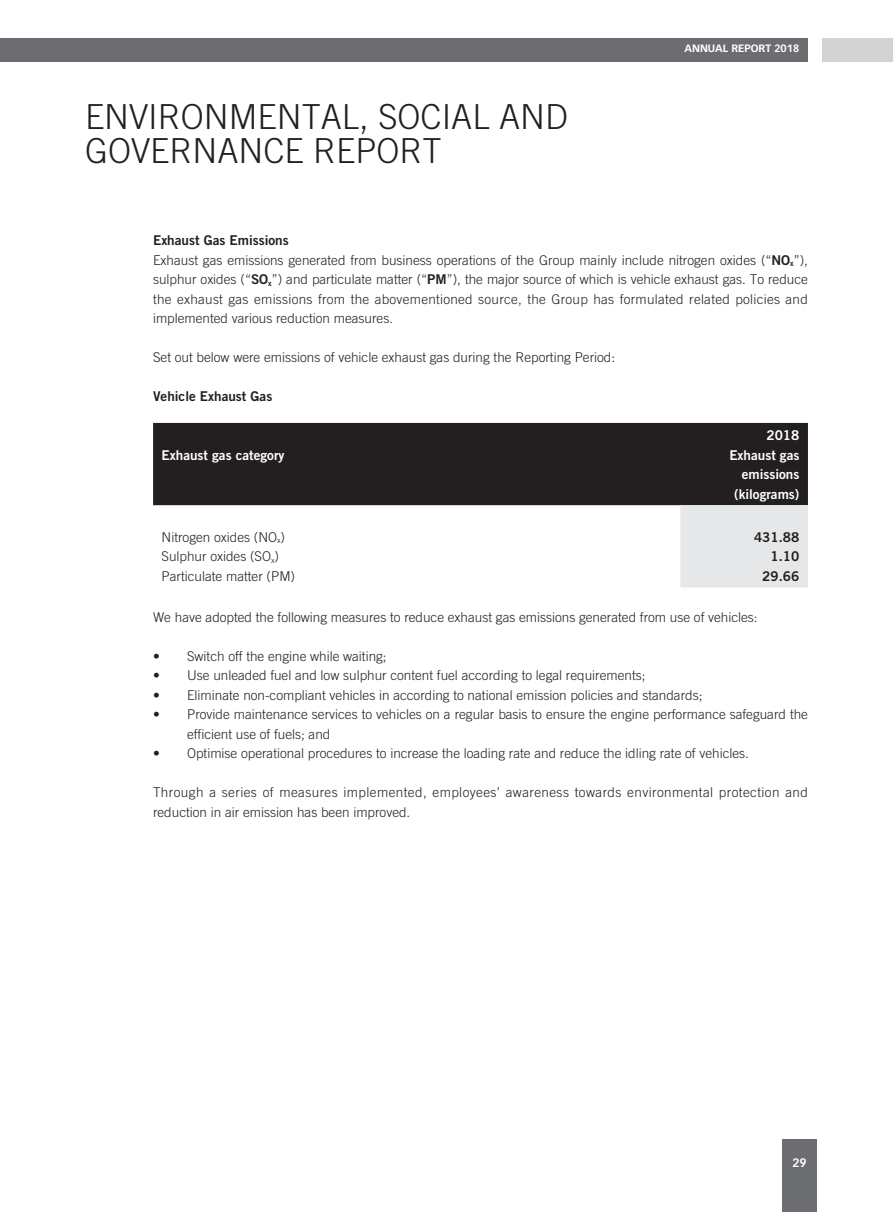
<style>
.page{position:relative;width:893px;height:1212px;background:#fff}
.page>*{position:absolute;margin:0;border:0;box-sizing:border-box;transform-origin:0 0}
.t1{font:300 34.5px/34.5px "Trade Gothic LT Std";color:#231f20}
._00_txt{font:300 13.5px/19.5px "Trade Gothic LT Std";color:#231f20;text-align:justify}
._00_txt-2{font:300 13.5px/19.5px "Trade Gothic LT Std";letter-spacing:.03em;color:#231f20}
._50_Table_txt{font:300 13.5px "Trade Gothic LT Std";color:#231f20}
._50_Table_txt-2{font:13.5px "Trade Gothic LT Std Bd 2";color:#fff}
._00_txt-3{font:13.5px "Trade Gothic LT Std Bd 2";color:#231f20}
._50_Table_txt-3{font:13.5px "Trade Gothic LT Std Bd 2";color:#231f20}
.t2{font:700 12px "Vectora LT Std";color:#fff}
.t3{font:700 10.5px "Vectora LT Std";color:#fff}
.s1{font-family:"Trade Gothic LT Std Bd 2";font-weight:400}
</style>
<div class="page">
<div style="left:822px;top:38px;width:71px;height:24px;background:#d1d2d4"></div>
<div style="left:782px;top:1140px;width:34px;height:72px;background:#6c6d70"></div>
<div style="left:0;top:38px;width:808px;height:24px;background:#6c6d70"></div>
<div style="left:153px;top:423px;width:655px;height:82px;background:#231f20"></div>
<div style="left:680px;top:505px;width:128px;height:82px;background:#e6e7e9"></div>
<h1 class="t1" style="left:85px;top:99px;width:485px">ENVIRONMENTAL, SOCIAL AND<br>GOVERNANCE REPORT</h1>
<p class="t3" style="left:684px;top:42px;width:116px">ANNUAL REPORT 2018</p>
<p class="_00_txt-3" style="left:153px;top:232px;width:137px">Exhaust Gas Emissions</p>
<p class="_00_txt" style="left:153px;top:250px;width:656px">Exhaust gas emissions generated from business operations of the Group mainly include nitrogen oxides (“<span class="s1">NO</span><sub>x</sub>”), sulphur oxides (“<span class="s1">SO</span><sub>x</sub>”) and particulate matter (“<span class="s1">PM</span>”), the major source of which is vehicle exhaust gas. To reduce the exhaust gas emissions from the abovementioned source, the Group has formulated related policies and implemented various reduction measures.</p>
<p class="_00_txt" style="left:153px;top:347px;width:464px">Set out below were emissions of vehicle exhaust gas during the Reporting Period:</p>
<p class="_00_txt-3" style="left:153px;top:388px;width:121px">Vehicle Exhaust Gas</p>
<p class="_50_Table_txt-2" style="left:766px;top:427px;width:34px">2018</p>
<p class="_50_Table_txt-2" style="left:162px;top:446px;width:124px">Exhaust gas category</p>
<p class="_50_Table_txt-2" style="left:729px;top:446px;width:72px">Exhaust gas</p>
<p class="_50_Table_txt-2" style="left:742px;top:466px;width:59px">emissions</p>
<p class="_50_Table_txt-2" style="left:734px;top:485px;width:67px">(kilograms)</p>
<p class="_50_Table_txt" style="left:162px;top:529px;width:125px">Nitrogen oxides (NO<sub>x</sub>)</p>
<p class="_50_Table_txt-3" style="left:754px;top:529px;width:47px">431.88</p>
<p class="_50_Table_txt" style="left:162px;top:549px;width:119px">Sulphur oxides (SO<sub>x</sub>)</p>
<p class="_50_Table_txt-3" style="left:771px;top:548px;width:30px">1.10</p>
<p class="_50_Table_txt" style="left:162px;top:568px;width:135px">Particulate matter (PM)</p>
<p class="_50_Table_txt-3" style="left:762px;top:568px;width:39px">29.66</p>
<p class="_00_txt" style="left:153px;top:607px;width:606px">We have adopted the following measures to reduce exhaust gas emissions generated from use of vehicles:</p>
<p class="_00_txt" style="left:153px;top:646px;width:235px">• Switch off the engine while waiting;</p>
<p class="_00_txt" style="left:153px;top:666px;width:494px">• Use unleaded fuel and low sulphur content fuel according to legal requirements;</p>
<p class="_00_txt" style="left:153px;top:685px;width:551px">• Eliminate non-compliant vehicles in according to national emission policies and standards;</p>
<p class="_00_txt" style="left:187px;top:705px;width:622px;text-indent:-34px">• Provide maintenance services to vehicles on a regular basis to ensure the engine performance safeguard the efficient use of fuels; and</p>
<p class="_00_txt" style="left:153px;top:744px;width:597px">• Optimise operational procedures to increase the loading rate and reduce the idling rate of vehicles.</p>
<p class="_00_txt-2" style="left:153px;top:783px;width:656px">Through a series of measures implemented, employees’ awareness towards environmental protection and reduction in air emission has been improved.</p>
<p class="t2" style="left:792px;top:1155px;width:16px">29</p>
</div>
